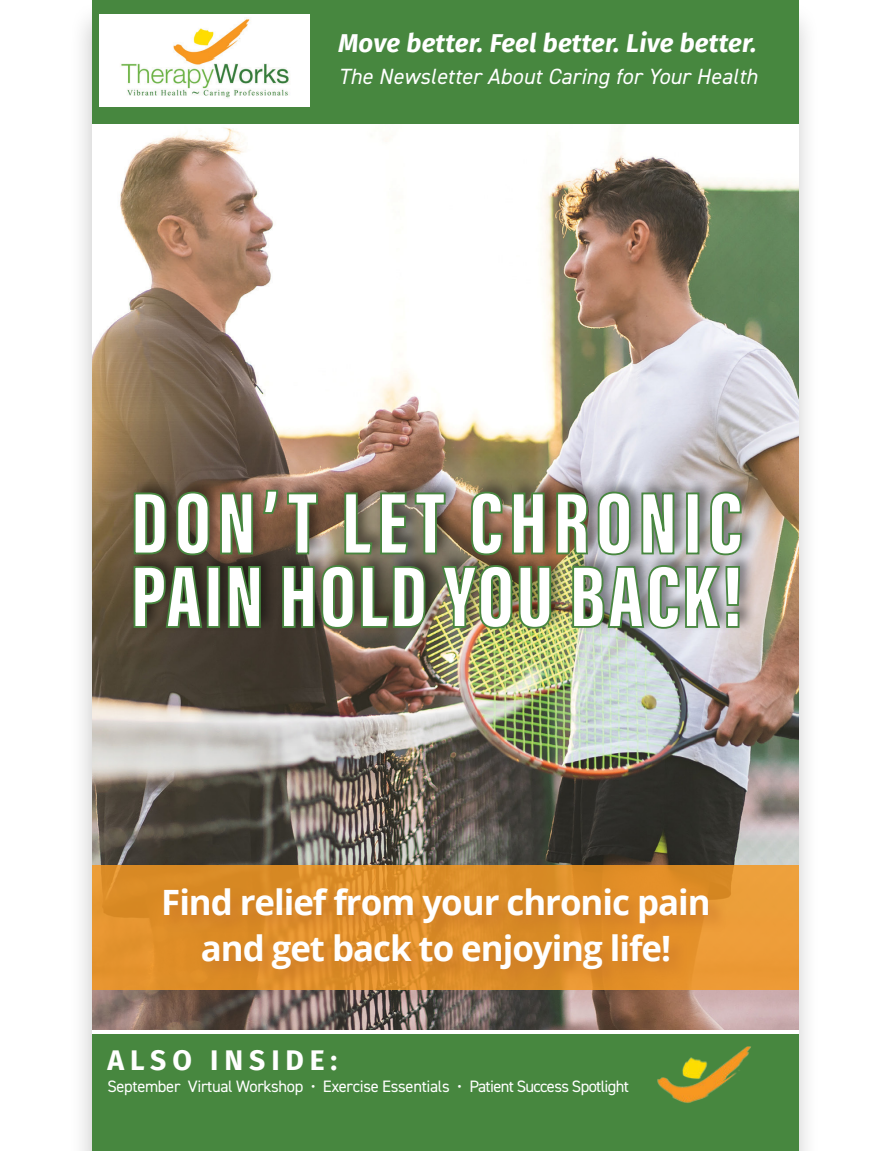
<style>
.page{position:relative;width:891px;height:1151px;background:#fff}
.page>*{position:absolute;margin:0;border:0;box-sizing:border-box;transform-origin:0 0}
.t1{font:900 90px/73.4px "Acumin Pro Extra Cond";letter-spacing:.03em;color:#fff}
.t2{font:700 34.88px/45.9px "Open Sans";letter-spacing:-.03em;color:#fff;text-align:center}
.t3{font:700 28.35px "Fira Sans";letter-spacing:.21em;color:#fff}
.t4{font:italic 700 25.65px "Fira Sans";letter-spacing:.01em;color:#fff}
.t5{font:italic 22.05px "DIN2014";letter-spacing:.01em;color:#fff}
.t6{font:16.43px "DIN2014";letter-spacing:-.02em;color:#fff}
</style>
<div class="page">
<div style="left:68px;top:0;width:752px;height:1150px;background:#000;opacity:.22"></div>
<img style="left:92px;top:124px;width:707px;height:905px">
<div style="left:92px;top:0;width:707px;height:124px;background:#47873f"></div>
<div style="left:92px;top:1034px;width:707px;height:116px;background:#47873f"></div>
<div style="left:100px;top:14px;width:210px;height:92px;background:#fff"></div>
<img style="left:117px;top:14px;width:176px;height:92px">
<img style="left:657px;top:1046px;width:94px;height:57px">
<svg style="left:92px;top:864px;width:707px;height:125px;background:#df912e"></svg>
<div style="left:162px;top:886px;width:565px;height:101px;background:#ca7729;opacity:.75"></div>
<div style="left:129px;top:474px;width:630px;height:159px;background:#000;opacity:.47"></div>
<h3 class="t4" style="left:338px;top:22px;width:420px">Move better. Feel better. Live better.</h3>
<h3 class="t5" style="left:338px;top:63px;width:420px">The Newsletter About Caring for Your Health</h3>
<h1 class="t1" style="left:131px;top:485px;width:613px">DON’T LET CHRONIC<br>PAIN HOLD YOU BACK!</h1>
<h2 class="t2" style="left:161px;top:878px;width:551px">Find relief from your chronic pain and get back to enjoying life!</h2>
<h3 class="t3" style="left:107px;top:1035px;width:231px">ALSO INSIDE:</h3>
<p class="t6" style="left:107px;top:1075px;width:523px">September Virtual Workshop • Exercise Essentials • Patient Success Spotlight</p>
</div>
